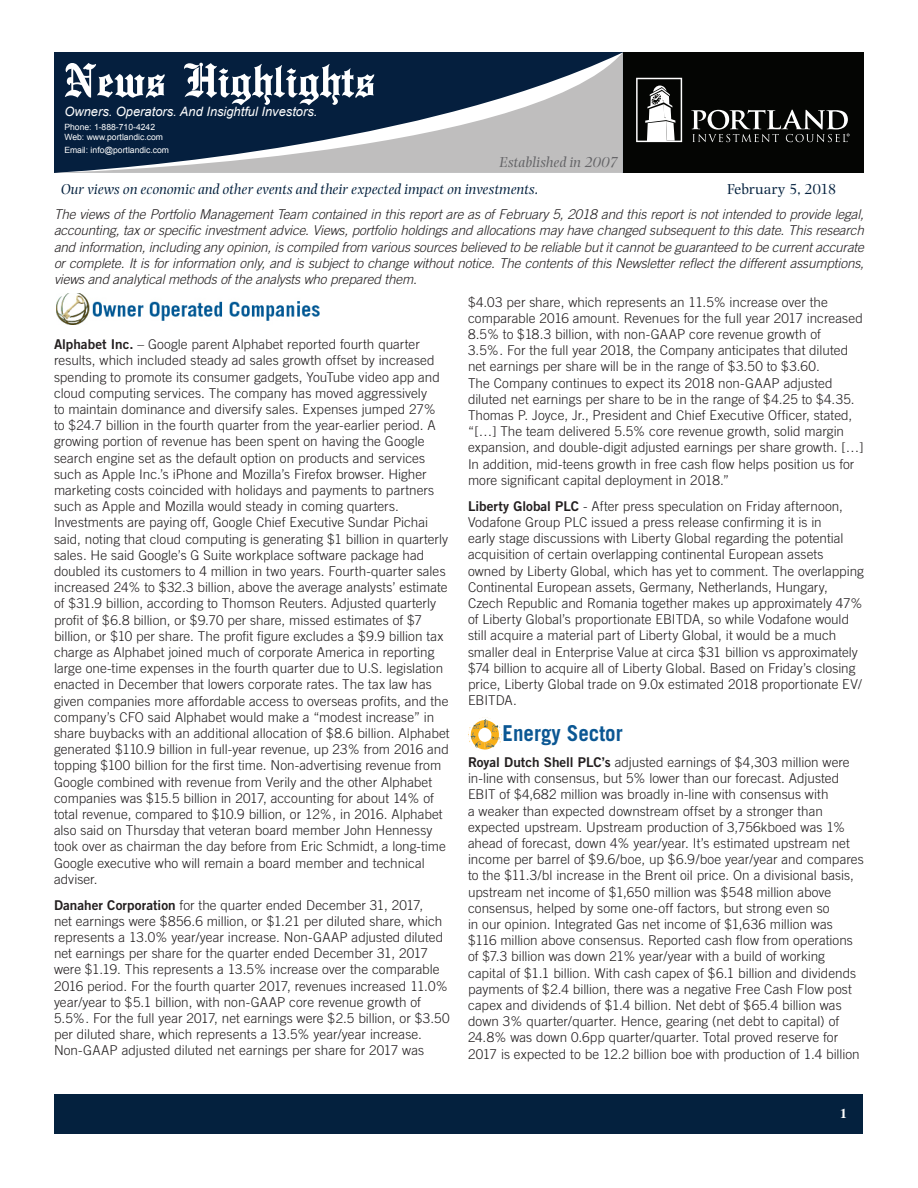
<style>
.page{position:relative;width:918px;height:1188px;background:#fff}
.page>*{position:absolute;margin:0;border:0;box-sizing:border-box;transform-origin:0 0}
.t1{font:500 51px "English Towne";color:#fff}
.t2{font:700 21.9px "Trade Gothic";color:#0b5793;scale:.96 1}
.t3{font:italic 15px "Photina";color:#04213e}
.t4{font:italic 15px "Photina";color:#636366}
.t5{font:15px "Photina";letter-spacing:-.005em;color:#04213e}
.Article_-_Body{font:300 13.5px/16.2px "Trade Gothic";color:#231f20}
.t6{font:italic 300 13.5px/16.2px "Trade Gothic";letter-spacing:-.01em;color:#231f20;text-align:justify}
.t7{font:700 13.5px "Times";color:#fff}
.t8{font:italic 12.9px "Arial";color:#fff}
.t9{font:8.55px/10.4px "Arial";color:#fff}
.s1{font-family:"Trade Gothic Bold Two";font-weight:400}
</style>
<div class="page">
<div style="left:606px;top:52px;width:258px;height:121px;background:#040503"></div>
<div style="left:55px;top:1094px;width:808px;height:39px;background:#04213e"></div>
<svg style="left:54px;top:53px;width:569px;height:120px;background:#4d5d71"></svg>
<svg style="left:636px;top:78px;width:46px;height:64px"></svg>
<svg style="left:691px;top:110px;width:159px;height:32px"></svg>
<img style="left:56px;top:293px;width:263px;height:32px">
<svg style="left:468px;top:718px;width:34px;height:32px"></svg>
<h1 class="t1" style="left:64px;top:51px;width:312px">News Highlights</h1>
<p class="t8" style="left:64px;top:103px;width:255px">Owners. Operators. And Insightful Investors.</p>
<p class="t9" style="left:64px;top:122px;width:100px">Phone: 1-888-710-4242<br>Web: www.portlandic.com</p>
<p class="t9" style="left:64px;top:145px;width:106px">Email: info@portlandic.com</p>
<p class="t4" style="left:499px;top:153px;width:120px">Established in 2007</p>
<p class="t3" style="left:61px;top:181px;width:479px">Our views on economic and other events and their expected impact on investments.</p>
<p class="t5" style="left:727px;top:180px;width:111px">February 5, 2018</p>
<p class="t6" style="left:54px;top:206px;width:812px">The views of the Portfolio Management Team contained in this report are as of February 5, 2018 and this report is not intended to provide legal, accounting, tax or specific investment advice. Views, portfolio holdings and allocations may have changed subsequent to this date. This research and information, including any opinion, is compiled from various sources believed to be reliable but it cannot be guaranteed to be current accurate or complete. It is for information only, and is subject to change without notice. The contents of this Newsletter reflect the different assumptions, views and analytical methods of the analysts who prepared them.</p>
<p class="Article_-_Body" style="left:54px;top:336px;width:397px"><span class="s1">Alphabet Inc.</span> – Google parent Alphabet reported fourth quarter results, which included steady ad sales growth offset by increased spending to promote its consumer gadgets, YouTube video app and cloud computing services. The company has moved aggressively<br>to maintain dominance and diversify sales. Expenses jumped 27% to $24.7 billion in the fourth quarter from the year-earlier period. A growing portion of revenue has been spent on having the Google search engine set as the default option on products and services such as Apple Inc.’s iPhone and Mozilla’s Firefox browser. Higher marketing costs coincided with holidays and payments to partners such as Apple and Mozilla would steady in coming quarters.<br>Investments are paying off, Google Chief Executive Sundar Pichai said, noting that cloud computing is generating $1 billion in quarterly sales. He said Google’s G Suite workplace software package had doubled its customers to 4 million in two years. Fourth-quarter sales increased 24% to $32.3 billion, above the average analysts’ estimate of $31.9 billion, according to Thomson Reuters. Adjusted quarterly profit of $6.8 billion, or $9.70 per share, missed estimates of $7 billion, or $10 per share. The profit figure excludes a $9.9 billion tax charge as Alphabet joined much of corporate America in reporting large one-time expenses in the fourth quarter due to U.S. legislation enacted in December that lowers corporate rates. The tax law has given companies more affordable access to overseas profits, and the company’s CFO said Alphabet would make a “modest increase” in share buybacks with an additional allocation of $8.6 billion. Alphabet generated $110.9 billion in full-year revenue, up 23% from 2016 and topping $100 billion for the first time. Non-advertising revenue from Google combined with revenue from Verily and the other Alphabet companies was $15.5 billion in 2017, accounting for about 14% of total revenue, compared to $10.9 billion, or 12%, in 2016. Alphabet also said on Thursday that veteran board member John Hennessy took over as chairman the day before from Eric Schmidt, a long-time Google executive who will remain a board member and technical adviser.</p>
<p class="Article_-_Body" style="left:54px;top:897px;width:397px"><span class="s1">Danaher Corporation</span> for the quarter ended December 31, 2017,<br>net earnings were $856.6 million, or $1.21 per diluted share, which represents a 13.0% year/year increase. Non-GAAP adjusted diluted net earnings per share for the quarter ended December 31, 2017 were $1.19. This represents a 13.5% increase over the comparable 2016 period. For the fourth quarter 2017, revenues increased 11.0% year/year to $5.1 billion, with non-GAAP core revenue growth of 5.5%. For the full year 2017, net earnings were $2.5 billion, or $3.50 per diluted share, which represents a 13.5% year/year increase.<br>Non-GAAP adjusted diluted net earnings per share for 2017 was</p>
<p class="Article_-_Body" style="left:468px;top:294px;width:397px">$4.03 per share, which represents an 11.5% increase over the comparable 2016 amount. Revenues for the full year 2017 increased 8.5% to $18.3 billion, with non-GAAP core revenue growth of<br>3.5%. For the full year 2018, the Company anticipates that diluted net earnings per share will be in the range of $3.50 to $3.60.<br>The Company continues to expect its 2018 non-GAAP adjusted diluted net earnings per share to be in the range of $4.25 to $4.35.<br>Thomas P. Joyce, Jr., President and Chief Executive Officer, stated, “[…] The team delivered 5.5% core revenue growth, solid margin expansion, and double-digit adjusted earnings per share growth. […] In addition, mid-teens growth in free cash flow helps position us for more significant capital deployment in 2018.”</p>
<p class="Article_-_Body" style="left:468px;top:498px;width:398px"><span class="s1">Liberty Global PLC</span> - After press speculation on Friday afternoon, Vodafone Group PLC issued a press release confirming it is in<br>early stage discussions with Liberty Global regarding the potential acquisition of certain overlapping continental European assets owned by Liberty Global, which has yet to comment. The overlapping Continental European assets, Germany, Netherlands, Hungary, Czech Republic and Romania together makes up approximately 47% of Liberty Global’s proportionate EBITDA, so while Vodafone would still acquire a material part of Liberty Global, it would be a much smaller deal in Enterprise Value at circa $31 billion vs approximately $74 billion to acquire all of Liberty Global. Based on Friday’s closing price, Liberty Global trade on 9.0x estimated 2018 proportionate EV/ EBITDA.</p>
<p class="t2" style="left:503px;top:719px;width:127px">Energy Sector</p>
<p class="Article_-_Body" style="left:468px;top:754px;width:397px"><span class="s1">Royal Dutch Shell PLC’s</span> adjusted earnings of $4,303 million were in-line with consensus, but 5% lower than our forecast. Adjusted EBIT of $4,682 million was broadly in-line with consensus with<br>a weaker than expected downstream offset by a stronger than expected upstream. Upstream production of 3,756kboed was 1% ahead of forecast, down 4% year/year. It’s estimated upstream net income per barrel of $9.6/boe, up $6.9/boe year/year and compares to the $11.3/bl increase in the Brent oil price. On a divisional basis, upstream net income of $1,650 million was $548 million above consensus, helped by some one-off factors, but strong even so<br>in our opinion. Integrated Gas net income of $1,636 million was $116 million above consensus. Reported cash flow from operations of $7.3 billion was down 21% year/year with a build of working capital of $1.1 billion. With cash capex of $6.1 billion and dividends payments of $2.4 billion, there was a negative Free Cash Flow post capex and dividends of $1.4 billion. Net debt of $65.4 billion was down 3% quarter/quarter. Hence, gearing (net debt to capital) of 24.8% was down 0.6pp quarter/quarter. Total proved reserve for 2017 is expected to be 12.2 billion boe with production of 1.4 billion</p>
<p class="t7" style="left:840px;top:1100px;width:8px">1</p>
</div>
